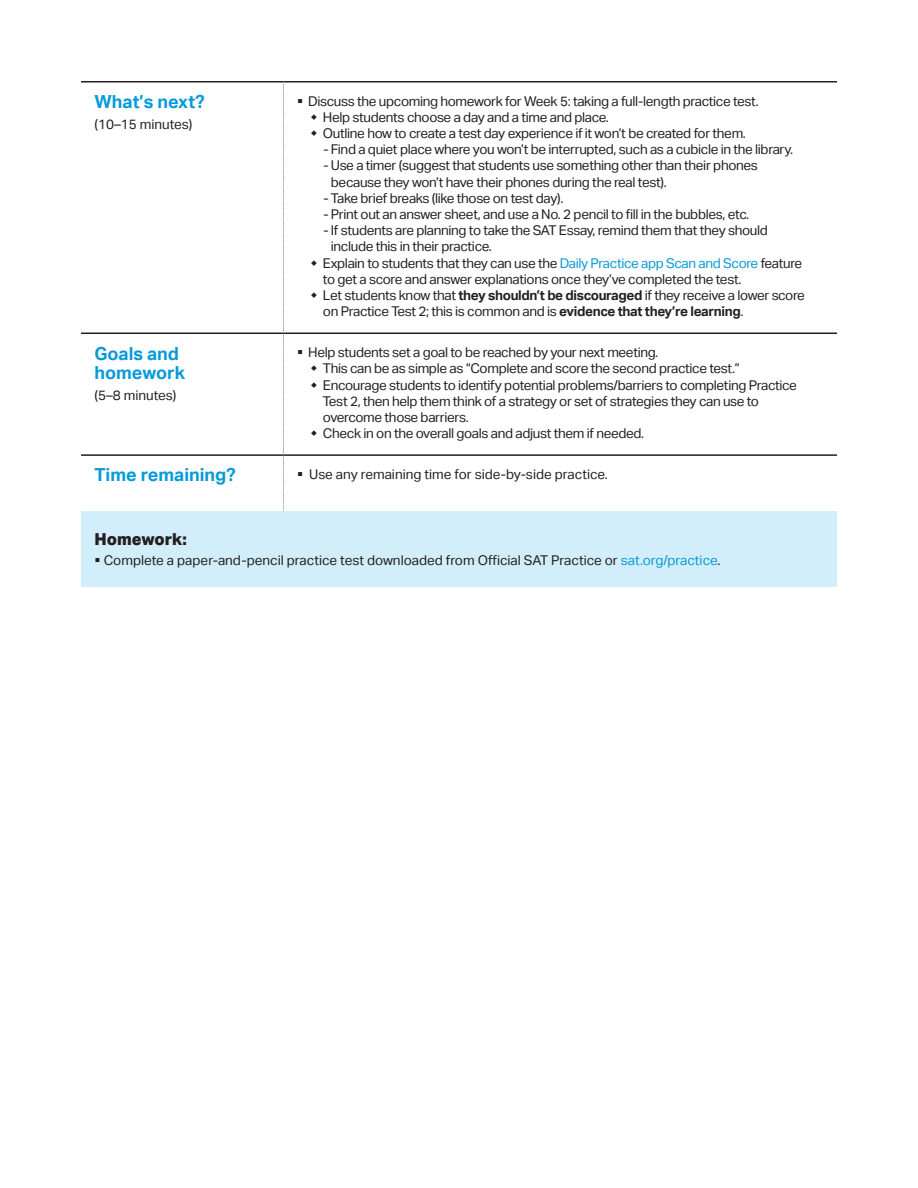
<style>
.page{position:relative;width:918px;height:1188px;background:#fff}
.page>*{position:absolute;margin:0;border:0;box-sizing:border-box;transform-origin:0 0}
.t1{font:700 18px "Aktiv Grotesk";color:#069ad9}
.t2{font:800 16.5px "Aktiv Grotesk";letter-spacing:-.005em;color:#231f20}
.t3{font:13.5px/16.2px "Aktiv Grotesk";letter-spacing:-.025em;color:#231f20}
.t4{font:13.5px "Aktiv Grotesk";color:#231f20}
.s1{color:#069ad9}
.s2{font-weight:700}
</style>
<div class="page">
<div style="left:81px;top:511px;width:756px;height:75px;background:#d2eefa"></div>
<hr style="left:81px;top:81px;width:203px;height:1px;background:#231f20">
<hr style="left:284px;top:81px;width:553px;height:1px;background:#231f20">
<svg style="left:283px;top:82px;width:1px;height:429px"></svg>
<hr style="left:81px;top:333px;width:203px;height:1px;background:#231f20">
<hr style="left:284px;top:333px;width:553px;height:1px;background:#231f20">
<hr style="left:81px;top:454px;width:203px;height:2px;background:#231f20">
<hr style="left:284px;top:454px;width:553px;height:2px;background:#231f20">
<p class="t1" style="left:94px;top:91px;width:112px">What’s next?</p>
<p class="t3" style="left:297px;top:93px;width:463px">▪ Discuss the upcoming homework for Week 5: taking a full-length practice test.</p>
<p class="t4" style="left:94px;top:116px;width:99px">(10–15 minutes)</p>
<p class="t3" style="left:323px;top:109px;width:425px">Help students choose a day and a time and place.<br>Outline how to create a test day experience if it won’t be created for them.</p>
<p class="t3" style="left:323px;top:142px;width:471px">- Find a quiet place where you won’t be interrupted, such as a cubicle in the library.</p>
<p class="t3" style="left:331px;top:158px;width:428px;text-indent:-8px">- Use a timer (suggest that students use something other than their phones because they won’t have their phones during the real test).</p>
<p class="t3" style="left:323px;top:190px;width:242px">- Take brief breaks (like those on test day).</p>
<p class="t3" style="left:323px;top:206px;width:427px">- Print out an answer sheet, and use a No. 2 pencil to fill in the bubbles, etc.</p>
<p class="t3" style="left:323px;top:223px;width:446px">- If students are planning to take the SAT Essay, remind them that they should</p>
<p class="t3" style="left:331px;top:239px;width:162px">include this in their practice.</p>
<p class="t3" style="left:323px;top:255px;width:481px">Explain to students that they can use the <span class="s1">Daily Practice app Scan and Score</span> feature</p>
<p class="t3" style="left:323px;top:271px;width:420px">to get a score and answer explanations once they’ve completed the test.</p>
<p class="t3" style="left:323px;top:287px;width:483px">Let students know that <span class="s2">they shouldn’t be discouraged</span> if they receive a lower score</p>
<p class="t3" style="left:323px;top:304px;width:422px">on Practice Test 2; this is common and is <span class="s2">evidence that they’re learning</span>.</p>
<p class="t1" style="left:94px;top:343px;width:86px">Goals and</p>
<p class="t3" style="left:297px;top:344px;width:363px">▪ Help students set a goal to be reached by your next meeting.</p>
<p class="t1" style="left:94px;top:362px;width:92px">homework</p>
<p class="t4" style="left:94px;top:387px;width:83px">(5–8 minutes)</p>
<p class="t3" style="left:323px;top:361px;width:476px">This can be as simple as “Complete and score the second practice test.” Encourage students to identify potential problems/barriers to completing Practice Test 2, then help them think of a strategy or set of strategies they can use to overcome those barriers.<br>Check in on the overall goals and adjust them if needed.</p>
<p class="t1" style="left:94px;top:465px;width:143px">Time remaining?</p>
<p class="t4" style="left:297px;top:466px;width:312px">▪ Use any remaining time for side-by-side practice.</p>
<p class="t2" style="left:94px;top:529px;width:94px">Homework:</p>
<p class="t4" style="left:94px;top:552px;width:627px">▪ Complete a paper-and-pencil practice test downloaded from Official SAT Practice or <span class="s1">sat.org/practice</span>.</p>
</div>
